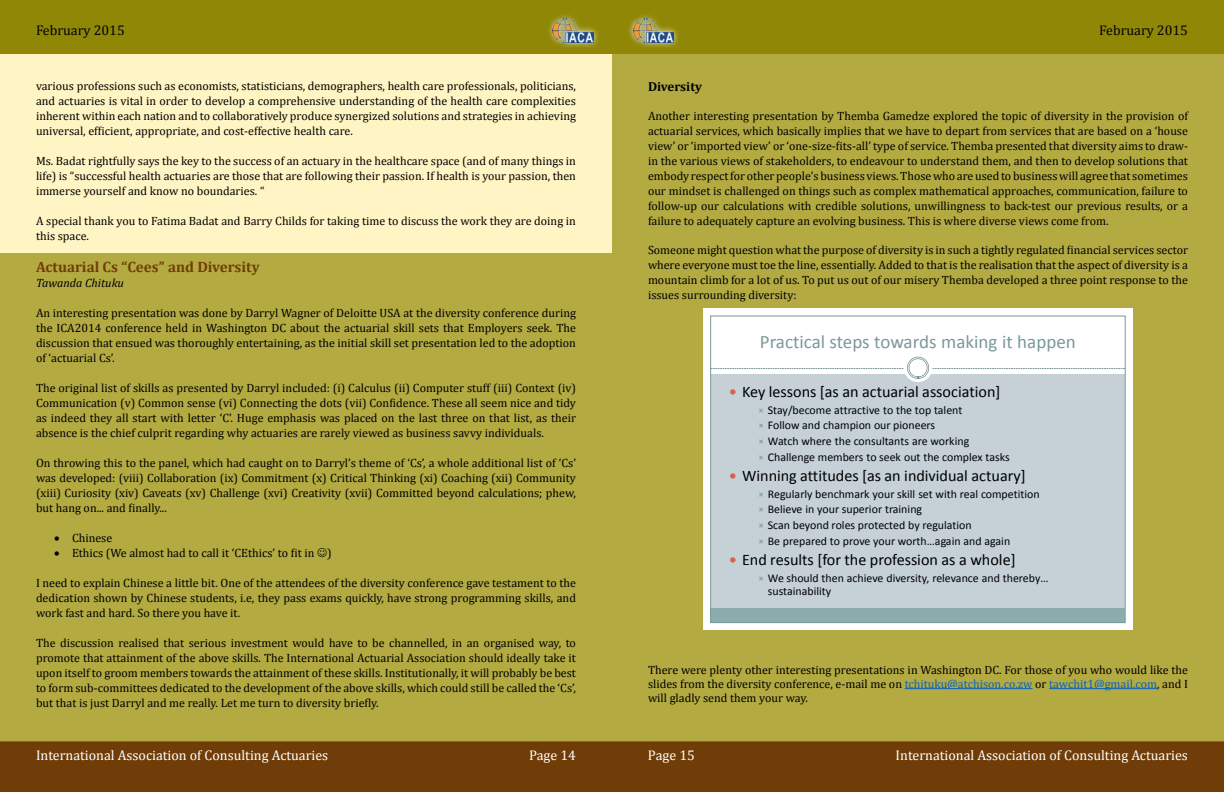
<style>
.page{position:relative;width:1224px;height:792px;background:#fff}
.page>*{position:absolute;margin:0;border:0;box-sizing:border-box;transform-origin:0 0}
.t1{font:19px "Calibri";color:#7b9899}
.t2{font:16.1px "Calibri";color:#000}
.t3{font:700 15px "Cambria";color:#703d08}
.t4{font:14px "Cambria";color:#fff}
.t5{font:14px "Cambria";color:#000}
.t6{font:700 13px "Cambria";color:#000}
.t7{font:12px/15px "Cambria";color:#000;text-align:justify}
.t8{font:italic 12px "Cambria";color:#000}
.t9{font:11.8px/15.7px "Calibri";color:#000}
.s1{color:#0563c1}
</style>
<div class="page">
<div style="left:0;top:54px;width:1224px;height:688px;background:#fff3be"></div>
<div style="left:0;top:0;width:1224px;height:54px;background:#908706"></div>
<div style="left:0;top:742px;width:1224px;height:50px;background:#703d08"></div>
<div style="left:546px;top:13px;width:54px;height:36px;background:#fff;opacity:.75"></div>
<img style="left:553px;top:19px;width:40px;height:23px">
<div style="left:627px;top:13px;width:53px;height:36px;background:#fff;opacity:.75"></div>
<img style="left:633px;top:19px;width:41px;height:23px">
<div style="left:0;top:253px;width:612px;height:489px;background:#b3aa42"></div>
<div style="left:612px;top:54px;width:612px;height:688px;background:#b3aa42"></div>
<hr style="left:905px;top:688px;width:128px;height:1px;background:#0563c1">
<hr style="left:1049px;top:688px;width:108px;height:1px;background:#0563c1">
<div style="left:704px;top:309px;width:428px;height:321px;background:#c5d1d7"></div>
<div style="left:704px;top:623px;width:428px;height:7px;background:#fff"></div>
<div style="left:704px;top:309px;width:428px;height:65px;background:#fff"></div>
<div style="left:704px;top:309px;width:7px;height:321px;background:#fff"></div>
<div style="left:1125px;top:309px;width:7px;height:321px;background:#fff"></div>
<div style="left:711px;top:608px;width:414px;height:14px;background:#8cadae"></div>
<div style="left:710px;top:316px;width:415px;height:307px;border:1px solid #7b9899"></div>
<svg style="left:711px;top:354px;width:414px;height:28px"></svg>
<p class="t5" style="left:36px;top:22px;width:90px">February 2015</p>
<p class="t5" style="left:1099px;top:22px;width:90px">February 2015</p>
<p class="t7" style="left:36px;top:79px;width:542px">various professions such as economists, statisticians, demographers, health care professionals, politicians, and actuaries is vital in order to develop a comprehensive understanding of the health care complexities inherent within each nation and to collaboratively produce synergized solutions and strategies in achieving universal, efficient, appropriate, and cost-effective health care.</p>
<p class="t7" style="left:36px;top:154px;width:541px">Ms. Badat rightfully says the key to the success of an actuary in the healthcare space (and of many things in life) is “successful health actuaries are those that are following their passion. If health is your passion, then immerse yourself and know no boundaries. “</p>
<p class="t7" style="left:36px;top:214px;width:542px">A special thank you to Fatima Badat and Barry Childs for taking time to discuss the work they are doing in this space.</p>
<p class="t3" style="left:36px;top:257px;width:225px">Actuarial Cs “Cees” and Diversity</p>
<p class="t8" style="left:36px;top:275px;width:89px">Tawanda Chituku</p>
<p class="t7" style="left:36px;top:306px;width:542px">An interesting presentation was done by Darryl Wagner of Deloitte USA at the diversity conference during the ICA2014 conference held in Washington DC about the actuarial skill sets that Employers seek. The discussion that ensued was thoroughly entertaining, as the initial skill set presentation led to the adoption of ‘actuarial Cs’.</p>
<p class="t7" style="left:36px;top:381px;width:542px">The original list of skills as presented by Darryl included: (i) Calculus (ii) Computer stuff (iii) Context (iv)<br>Communication (v) Common sense (vi) Connecting the dots (vii) Confidence. These all seem nice and tidy as indeed they all start with letter ‘C’. Huge emphasis was placed on the last three on that list, as their absence is the chief culprit regarding why actuaries are rarely viewed as business savvy individuals.</p>
<p class="t7" style="left:36px;top:456px;width:542px">On throwing this to the panel, which had caught on to Darryl’s theme of ‘Cs’, a whole additional list of ‘Cs’ was developed: (viii) Collaboration (ix) Commitment (x) Critical Thinking (xi) Coaching (xii) Community (xiii) Curiosity (xiv) Caveats (xv) Challenge (xvi) Creativity (xvii) Committed beyond calculations; phew, but hang on... and finally...</p>
<p class="t7" style="left:54px;top:531px;width:60px">• Chinese</p>
<p class="t7" style="left:54px;top:546px;width:279px">• Ethics (We almost had to call it ‘CEthics’ to fit in )</p>
<p class="t7" style="left:36px;top:576px;width:542px">I need to explain Chinese a little bit. One of the attendees of the diversity conference gave testament to the dedication shown by Chinese students, i.e, they pass exams quickly, have strong programming skills, and work fast and hard. So there you have it.</p>
<p class="t7" style="left:36px;top:636px;width:541px">The discussion realised that serious investment would have to be channelled, in an organised way, to promote that attainment of the above skills. The International Actuarial Association should ideally take it upon itself to groom members towards the attainment of these skills. Institutionally, it will probably be best to form sub-committees dedicated to the development of the above skills, which could still be called the ‘Cs’, but that is just Darryl and me really. Let me turn to diversity briefly.</p>
<p class="t6" style="left:648px;top:78px;width:56px">Diversity</p>
<p class="t7" style="left:648px;top:108px;width:542px">Another interesting presentation by Themba Gamedze explored the topic of diversity in the provision of actuarial services, which basically implies that we have to depart from services that are based on a ‘house view’ or ‘imported view’ or ‘one-size-fits-all’ type of service. Themba presented that diversity aims to draw&shy;in the various views of stakeholders, to endeavour to understand them, and then to develop solutions that embody respect for other people’s business views. Those who are used to business will agree that sometimes our mindset is challenged on things such as complex mathematical approaches, communication, failure to follow-up our calculations with credible solutions, unwillingness to back-test our previous results, or a failure to adequately capture an evolving business. This is where diverse views come from.</p>
<p class="t7" style="left:648px;top:242px;width:542px">Someone might question what the purpose of diversity is in such a tightly regulated financial services sector where everyone must toe the line, essentially. Added to that is the realisation that the aspect of diversity is a mountain climb for a lot of us. To put us out of our misery Themba developed a three point response to the issues surrounding diversity:</p>
<h1 class="t1" style="left:760px;top:330px;width:317px">Practical steps towards making it happen</h1>
<h2 class="t2" style="left:742px;top:381px;width:260px">Key lessons [as an actuarial association]</h2>
<p class="t9" style="left:768px;top:402px;width:243px">Stay/become attractive to the top talent<br>Follow and champion our pioneers<br>Watch where the consultants are working Challenge members to seek out the complex tasks</p>
<h2 class="t2" style="left:742px;top:465px;width:285px">Winning attitudes [as an individual actuary]</h2>
<p class="t9" style="left:768px;top:486px;width:273px">Regularly benchmark your skill set with real competition Believe in your superior training<br>Scan beyond roles protected by regulation<br>Be prepared to prove your worth…again and again</p>
<h2 class="t2" style="left:742px;top:549px;width:275px">End results [for the profession as a whole]</h2>
<p class="t9" style="left:768px;top:571px;width:282px;line-height:12.8px">We should then achieve diversity, relevance and thereby… sustainability</p>
<p class="t7" style="left:648px;top:662px;width:542px;line-height:14.4px">There were plenty other interesting presentations in Washington DC. For those of you who would like the slides from the diversity conference, e-mail me on <span class="s1">tchituku@atchison.co.zw</span> or <span class="s1">tawchit1@gmail.com</span>, and I will gladly send them your way.</p>
<p class="t4" style="left:36px;top:747px;width:294px">International Association of Consulting Actuaries</p>
<p class="t4" style="left:529px;top:747px;width:48px">Page 14</p>
<p class="t4" style="left:648px;top:747px;width:48px">Page 15</p>
<p class="t4" style="left:896px;top:747px;width:294px">International Association of Consulting Actuaries</p>
</div>
